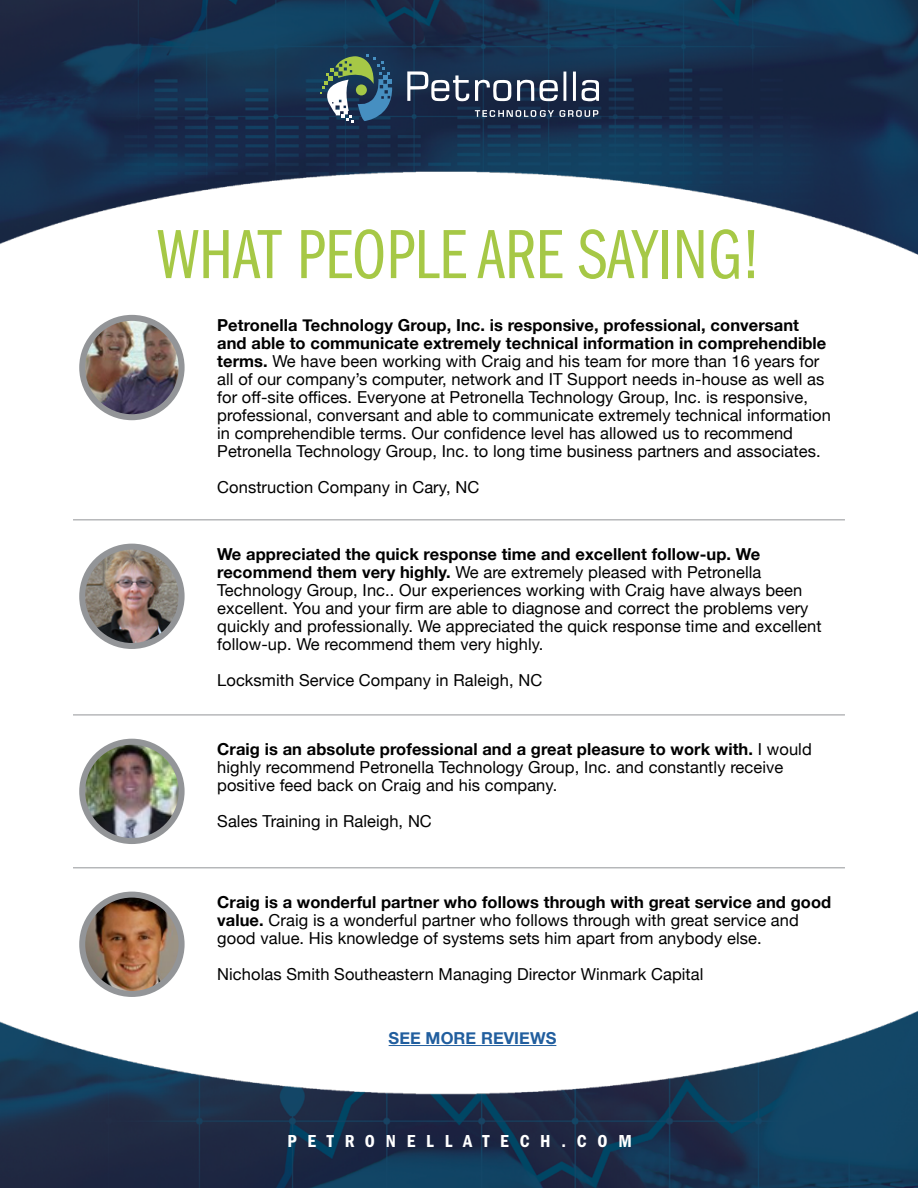
<style>
.page{position:relative;width:918px;height:1188px;background:#fff}
.page>*{position:absolute;margin:0;border:0;box-sizing:border-box;transform-origin:0 0}
.t1{font:72px "ITC Franklin Gothic Std Bk Cp";color:#a6c846}
.t2{font:18px "ITC Franklin Gothic Std Dm Cd";letter-spacing:.6em;color:#fff}
.t3{font:16.5px/18px "Helvetica Neue";letter-spacing:.005em;color:#000}
.t4{font:700 16.5px "Helvetica Neue";letter-spacing:.005em;color:#215e9e}
.s1{font-weight:700}
</style>
<div class="page">
<img style="left:0;top:0;width:918px;height:255px">
<svg style="left:475px;top:110px;width:123px;height:7px"></svg>
<svg style="left:407px;top:71px;width:192px;height:31px"></svg>
<svg style="left:320px;top:54px;width:73px;height:69px;background:#4c6c74"></svg>
<img style="left:0;top:1010px;width:918px;height:178px">
<img style="left:82px;top:318px;width:100px;height:99px;border-radius:50px">
<div style="left:79px;top:315px;width:106px;height:105px;border:6px solid #939598;border-radius:50%"></div>
<img style="left:82px;top:547px;width:100px;height:99px;border-radius:50px">
<div style="left:79px;top:544px;width:106px;height:105px;border:6px solid #939598;border-radius:50%"></div>
<img style="left:82px;top:742px;width:100px;height:99px;border-radius:50px">
<div style="left:79px;top:739px;width:106px;height:105px;border:6px solid #939598;border-radius:50%"></div>
<img style="left:82px;top:895px;width:100px;height:99px;border-radius:50px">
<div style="left:79px;top:892px;width:106px;height:105px;border:6px solid #939598;border-radius:50%"></div>
<hr style="left:73px;top:519px;width:772px;height:1px;background:#939598">
<hr style="left:73px;top:715px;width:772px;height:1px;background:#939598">
<hr style="left:73px;top:867px;width:772px;height:1px;background:#939598">
<hr style="left:389px;top:1045px;width:167px;height:1px;background:#215e9e">
<h1 class="t1" style="left:157px;top:215px;width:605px">WHAT PEOPLE ARE SAYING!</h1>
<p class="t3" style="left:217px;top:317px;width:615px"><span class="s1">Petronella Technology Group, Inc. is responsive, professional, conversant and able to communicate extremely technical information in comprehendible terms.</span> We have been working with Craig and his team for more than 16 years for all of our company’s computer, network and IT Support needs in-house as well as for off-site offices. Everyone at Petronella Technology Group, Inc. is responsive, professional, conversant and able to communicate extremely technical information in comprehendible terms. Our confidence level has allowed us to recommend Petronella Technology Group, Inc. to long time business partners and associates.</p>
<p class="t3" style="left:217px;top:479px;width:264px">Construction Company in Cary, NC</p>
<p class="t3" style="left:217px;top:546px;width:606px"><span class="s1">We appreciated the quick response time and excellent follow-up. We recommend them very highly.</span> We are extremely pleased with Petronella Technology Group, Inc.. Our experiences working with Craig have always been excellent. You and your firm are able to diagnose and correct the problems very quickly and professionally. We appreciated the quick response time and excellent follow-up. We recommend them very highly.</p>
<p class="t3" style="left:217px;top:672px;width:327px">Locksmith Service Company in Raleigh, NC</p>
<p class="t3" style="left:217px;top:741px;width:596px"><span class="s1">Craig is an absolute professional and a great pleasure to work with.</span> I would highly recommend Petronella Technology Group, Inc. and constantly receive positive feed back on Craig and his company.</p>
<p class="t3" style="left:217px;top:813px;width:216px">Sales Training in Raleigh, NC</p>
<p class="t3" style="left:217px;top:894px;width:616px"><span class="s1">Craig is a wonderful partner who follows through with great service and good value.</span> Craig is a wonderful partner who follows through with great service and good value. His knowledge of systems sets him apart from anybody else.</p>
<p class="t3" style="left:217px;top:966px;width:488px">Nicholas Smith Southeastern Managing Director Winmark Capital</p>
<p class="t4" style="left:389px;top:1025px;width:169px">SEE MORE REVIEWS</p>
<p class="t2" style="left:288px;top:1130px;width:346px">PETRONELLATECH.COM</p>
</div>
